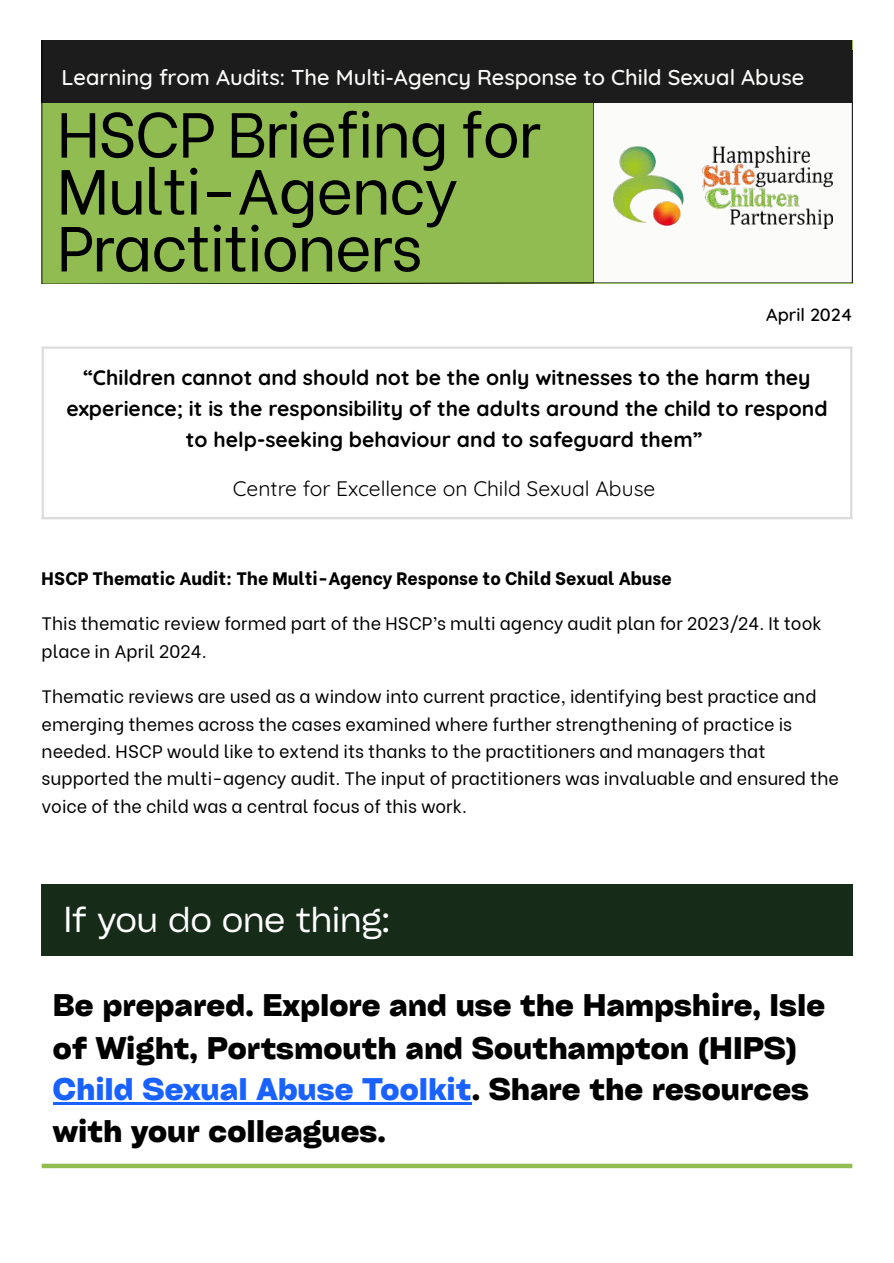
<style>
.page{position:relative;width:894px;height:1263px;background:#fff}
.page>*{position:absolute;margin:0;border:0;box-sizing:border-box;transform-origin:0 0}
.t1{font:63.45px/56.8px "Be Vietnam";letter-spacing:-.025em;color:#000}
.t2{font:34.5px "Cy Grotesk Key";letter-spacing:-.02em;color:#fff}
.t3{font:700 30px/42px "Cy Grotesk Key";color:#000}
.t4{font:500 21.9px "Quicksand";color:#fbfbf9}
.t5{font:700 21px/30.9px "Quicksand";color:#000;text-align:center}
.t6{font:21px "Quicksand";color:#000}
.t7{font:18px/27.6px "Be Vietnam";color:#000}
.t8{font:800 18px "Be Vietnam";color:#000}
.t9{font:500 18px "Quicksand";color:#000}
.s1{color:#1a62ff}
</style>
<div class="page">
<div style="left:42px;top:40px;width:810px;height:244px;background:#91bc51"></div>
<div style="left:593px;top:50px;width:259px;height:233px;background:#fbfbf9"></div>
<img style="left:613px;top:147px;width:218px;height:82px">
<div style="left:42px;top:40px;width:810px;height:63px;background:#1c1c1c"></div>
<svg style="left:43px;top:282px;width:550px;height:2px"></svg>
<hr style="left:42px;top:40px;width:1px;height:244px;background:#000">
<hr style="left:42px;top:349px;width:2px;height:168px;background:#dbdbdb">
<hr style="left:849px;top:349px;width:3px;height:168px;background:#dbdbdb">
<hr style="left:42px;top:346px;width:810px;height:3px;background:#dbdbdb">
<hr style="left:42px;top:517px;width:810px;height:2px;background:#dbdbdb">
<div style="left:42px;top:884px;width:810px;height:71px;background:#162b18"></div>
<hr style="left:53px;top:1103px;width:418px;height:2px;background:#1a62ff">
<hr style="left:42px;top:1164px;width:810px;height:4px;background:#91bc51">
<p class="t4" style="left:61px;top:63px;width:744px">Learning from Audits: The Multi-Agency Response to Child Sexual Abuse</p>
<h1 class="t1" style="left:57px;top:100px;width:485px">HSCP Briefing for<br>Multi-Agency<br>Practitioners</h1>
<p class="t9" style="left:766px;top:303px;width:87px">April 2024</p>
<p class="t5" style="left:66px;top:361px;width:762px">“Children cannot and should not be the only witnesses to the harm they experience; it is the responsibility of the adults around the child to respond to help-seeking behaviour and to safeguard them”</p>
<p class="t6" style="left:233px;top:475px;width:424px">Centre for Excellence on Child Sexual Abuse</p>
<p class="t8" style="left:42px;top:563px;width:631px">HSCP Thematic Audit: The Multi-Agency Response to Child Sexual Abuse</p>
<p class="t7" style="left:42px;top:608px;width:781px;line-height:28.2px">This thematic review formed part of the HSCP’s multi agency audit plan for 2023/24. It took place in April 2024.</p>
<p class="t7" style="left:42px;top:681px;width:798px">Thematic reviews are used as a window into current practice, identifying best practice and emerging themes across the cases examined where further strengthening of practice is needed. HSCP would like to extend its thanks to the practitioners and managers that supported the multi-agency audit. The input of practitioners was invaluable and ensured the voice of the child was a central focus of this work.</p>
<h2 class="t2" style="left:64px;top:897px;width:328px">If you do one thing:</h2>
<h3 class="t3" style="left:53px;top:983px;width:773px">Be prepared. Explore and use the Hampshire, Isle of Wight, Portsmouth and Southampton (HIPS)<br><span class="s1">Child Sexual Abuse Toolkit</span>. Share the resources with your colleagues.</h3>
</div>
